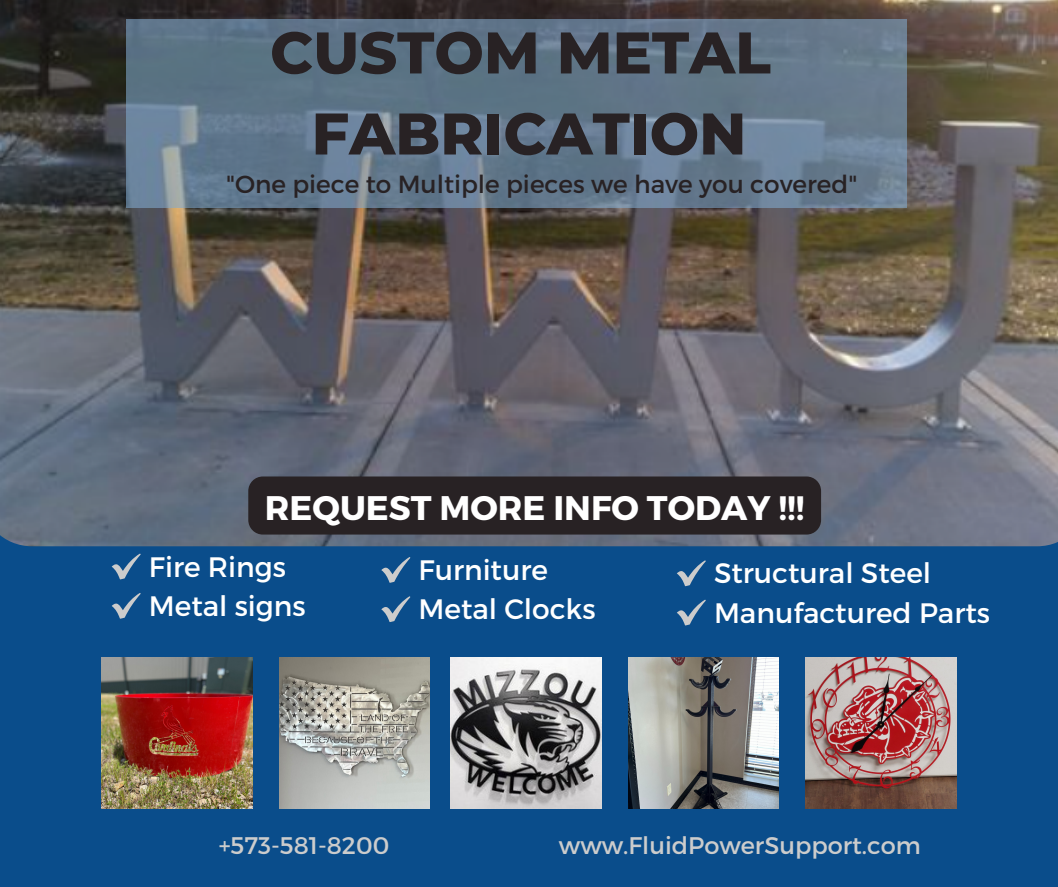
<style>
.page{position:relative;width:1058px;height:887px;background:#fff}
.page>*{position:absolute;margin:0;border:0;box-sizing:border-box;transform-origin:0 0}
.t1{font:800 58.5px "Montserrat";color:#282224}
.t2{font:700 34.05px "Montserrat";color:#fff}
.t3{font:28.05px "Montserrat";color:#fff}
.t4{font:24.75px "Montserrat";color:#282224}
.t5{font:24px "Montserrat";color:#ccc}
</style>
<div class="page">
<div style="left:0;top:0;width:1058px;height:886px;background:#0a4d8b"></div>
<img style="left:0;top:0;width:1058px;height:546px">
<svg style="left:126px;top:20px;width:780px;height:188px;background:#647a8e"></svg>
<img style="left:101px;top:657px;width:151px;height:151px">
<img style="left:279px;top:657px;width:151px;height:151px">
<img style="left:450px;top:657px;width:151px;height:151px">
<img style="left:628px;top:657px;width:150px;height:151px">
<svg style="left:112px;top:553px;width:29px;height:26px"></svg>
<svg style="left:112px;top:593px;width:29px;height:25px"></svg>
<svg style="left:381px;top:557px;width:29px;height:25px"></svg>
<svg style="left:381px;top:596px;width:29px;height:26px"></svg>
<svg style="left:677px;top:560px;width:28px;height:26px"></svg>
<svg style="left:677px;top:599px;width:28px;height:26px"></svg>
<img style="left:805px;top:657px;width:151px;height:151px">
<div style="left:248px;top:476px;width:573px;height:58px;background:#282224;border-radius:15px"></div>
<p class="t1" style="left:270px;top:17px;width:502px">CUSTOM METAL</p>
<p class="t1" style="left:311px;top:98px;width:436px">FABRICATION</p>
<p class="t4" style="left:226px;top:168px;width:632px">"One piece to Multiple pieces we have you covered"</p>
<p class="t2" style="left:265px;top:485px;width:541px">REQUEST MORE INFO TODAY !!!</p>
<p class="t3" style="left:149px;top:548px;width:138px">Fire Rings</p>
<p class="t3" style="left:418px;top:551px;width:131px">Furniture</p>
<p class="t3" style="left:418px;top:591px;width:178px">Metal Clocks</p>
<p class="t3" style="left:149px;top:587px;width:158px">Metal signs</p>
<p class="t3" style="left:714px;top:555px;width:219px">Structural Steel</p>
<p class="t3" style="left:714px;top:594px;width:277px">Manufactured Parts</p>
<p class="t5" style="left:219px;top:830px;width:172px">+573-581-8200</p>
<p class="t5" style="left:559px;top:830px;width:363px">www.FluidPowerSupport.com</p>
</div>
